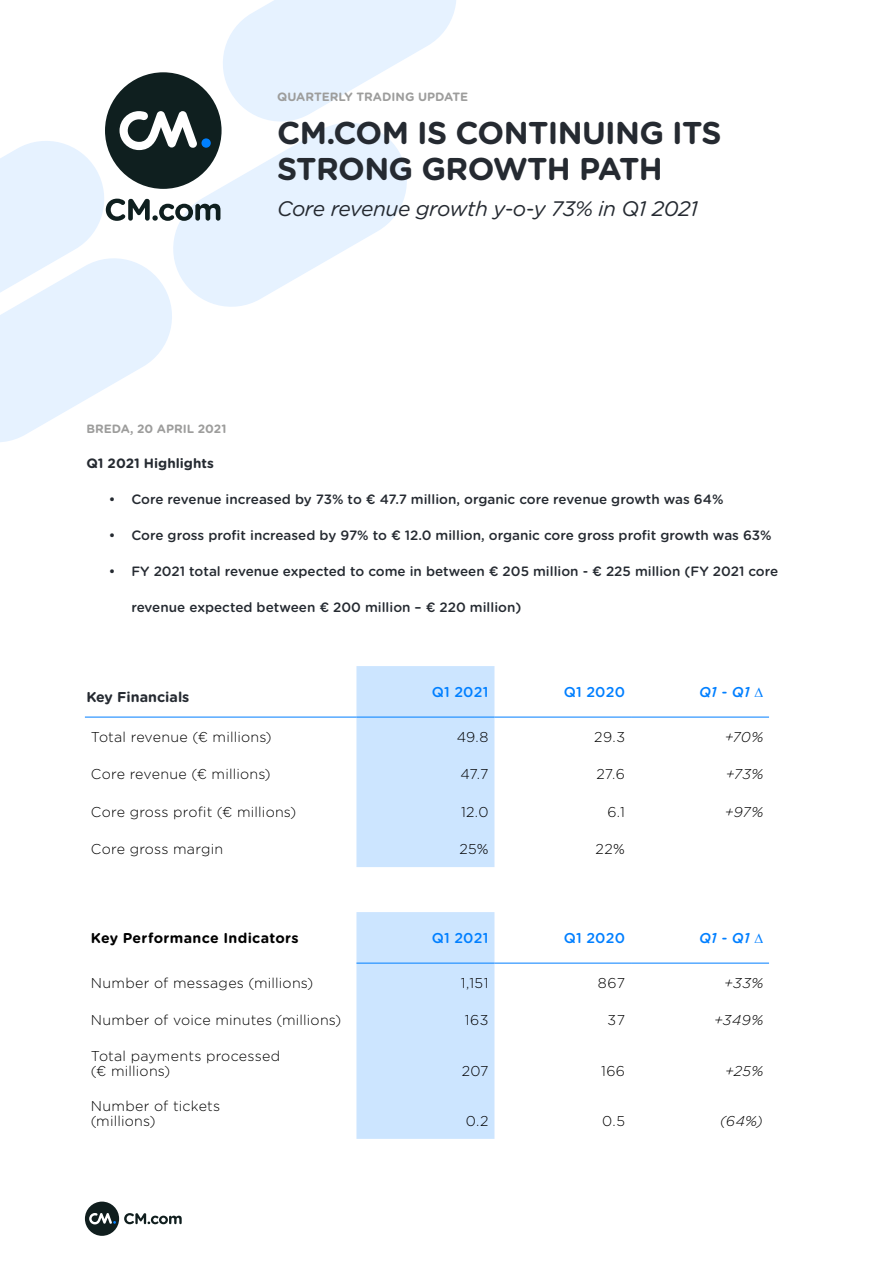
<style>
.page{position:relative;width:893px;height:1263px;background:#fff}
.page>*{position:absolute;margin:0;border:0;box-sizing:border-box;transform-origin:0 0}
.Large_Title{font:700 31.5px/36px "Gotham Rounded";letter-spacing:-.02em;color:#252a31}
.Large_Title-2{font:italic 21px "Gotham Rounded";letter-spacing:-.02em;color:#252a31}
.CM_JR_TABEL_Body{font:300 14.25px/15px "Gotham Rounded";letter-spacing:.015em;color:#000}
.CM_JR_TABEL_Body-2{font:italic 300 14.25px "Gotham Rounded";letter-spacing:.03em;color:#000}
.CM_JR_TABEL_Body-3{font:500 14.25px "Gotham Rounded";letter-spacing:.01em;color:#007fff}
.CM_JR_TABEL_Body-4{font:700 14.25px "Gotham Rounded";letter-spacing:.02em;color:#000}
.Body_Bold{font:700 14.25px "Gotham Rounded";color:#252a31}
.CM_JR_TABEL_Body-5{font:italic 500 14.25px "Gotham Rounded";letter-spacing:.01em;color:#007fff}
.Bulleted_List_Copied{font:500 13.5px "Gotham Rounded";color:#252a31}
.Body_Bold-2{font:700 13.5px "Gotham Rounded";color:#252a31}
.Grey_Bold_Mini_Title{font:700 12px "Gotham Rounded";color:#9d9d9c}
</style>
<div class="page">
<svg style="left:124px;top:1213px;width:58px;height:11px"></svg>
<div style="left:85px;top:1201px;width:34px;height:35px;background:#101e1e;border-radius:50%"></div>
<svg style="left:89px;top:1213px;width:27px;height:11px"></svg>
<svg style="left:0;top:0;width:456px;height:442px"></svg>
<svg style="left:356px;top:666px;width:138px;height:473px;background:#d0e7ff"></svg>
<hr style="left:85px;top:717px;width:271px;height:1px;background:#007fff">
<hr style="left:356px;top:717px;width:138px;height:1px;background:#007fff">
<hr style="left:494px;top:717px;width:137px;height:1px;background:#007fff">
<hr style="left:631px;top:717px;width:138px;height:1px;background:#007fff">
<hr style="left:356px;top:963px;width:138px;height:1px;background:#007fff">
<hr style="left:494px;top:963px;width:137px;height:1px;background:#007fff">
<hr style="left:631px;top:963px;width:138px;height:1px;background:#007fff">
<p class="Grey_Bold_Mini_Title" style="left:277px;top:88px;width:193px">QUARTERLY TRADING UPDATE</p>
<p class="Large_Title" style="left:277px;top:114px;width:446px">CM.COM IS CONTINUING ITS<br>STRONG GROWTH PATH</p>
<p class="Large_Title-2" style="left:277px;top:194px;width:422px">Core revenue growth y-o-y 73% in Q1 2021</p>
<p class="Grey_Bold_Mini_Title" style="left:86px;top:419px;width:142px">BREDA, 20 APRIL 2021</p>
<p class="Body_Bold-2" style="left:86px;top:453px;width:129px">Q1 2021 Highlights</p>
<p class="Bulleted_List_Copied" style="left:109px;top:490px;width:616px">• Core revenue increased by 73% to € 47.7 million, organic core revenue growth was 64%</p>
<p class="Bulleted_List_Copied" style="left:109px;top:526px;width:664px">• Core gross profit increased by 97% to € 12.0 million, organic core gross profit growth was 63%</p>
<p class="Bulleted_List_Copied" style="left:109px;top:562px;width:671px">• FY 2021 total revenue expected to come in between € 205 million - € 225 million (FY 2021 core</p>
<p class="Bulleted_List_Copied" style="left:131px;top:598px;width:391px">revenue expected between € 200 million – € 220 million)</p>
<p class="Body_Bold" style="left:86px;top:687px;width:105px">Key Financials</p>
<p class="CM_JR_TABEL_Body-3" style="left:432px;top:682px;width:58px">Q1 2021</p>
<p class="CM_JR_TABEL_Body-3" style="left:564px;top:682px;width:63px">Q1 2020</p>
<p class="CM_JR_TABEL_Body-5" style="left:699px;top:682px;width:65px">Q1 - Q1 ∆</p>
<p class="CM_JR_TABEL_Body" style="left:91px;top:728px;width:182px">Total revenue (€ millions)</p>
<p class="CM_JR_TABEL_Body" style="left:457px;top:728px;width:33px">49.8</p>
<p class="CM_JR_TABEL_Body" style="left:594px;top:728px;width:32px">29.3</p>
<p class="CM_JR_TABEL_Body-2" style="left:725px;top:727px;width:40px">+70%</p>
<p class="CM_JR_TABEL_Body" style="left:91px;top:766px;width:181px">Core revenue (€ millions)</p>
<p class="CM_JR_TABEL_Body" style="left:460px;top:766px;width:30px">47.7</p>
<p class="CM_JR_TABEL_Body" style="left:596px;top:766px;width:30px">27.6</p>
<p class="CM_JR_TABEL_Body-2" style="left:726px;top:764px;width:39px">+73%</p>
<p class="CM_JR_TABEL_Body" style="left:91px;top:803px;width:207px">Core gross profit (€ millions)</p>
<p class="CM_JR_TABEL_Body" style="left:461px;top:803px;width:29px">12.0</p>
<p class="CM_JR_TABEL_Body" style="left:607px;top:803px;width:19px">6.1</p>
<p class="CM_JR_TABEL_Body-2" style="left:725px;top:802px;width:40px">+97%</p>
<p class="CM_JR_TABEL_Body" style="left:91px;top:841px;width:134px">Core gross margin</p>
<p class="CM_JR_TABEL_Body" style="left:459px;top:841px;width:31px">25%</p>
<p class="CM_JR_TABEL_Body" style="left:595px;top:841px;width:31px">22%</p>
<p class="CM_JR_TABEL_Body-4" style="left:91px;top:928px;width:209px">Key Performance Indicators</p>
<p class="CM_JR_TABEL_Body-3" style="left:432px;top:928px;width:58px">Q1 2021</p>
<p class="CM_JR_TABEL_Body-3" style="left:564px;top:928px;width:63px">Q1 2020</p>
<p class="CM_JR_TABEL_Body-5" style="left:699px;top:928px;width:65px">Q1 - Q1 ∆</p>
<p class="CM_JR_TABEL_Body" style="left:91px;top:974px;width:224px">Number of messages (millions)</p>
<p class="CM_JR_TABEL_Body" style="left:461px;top:974px;width:29px">1,151</p>
<p class="CM_JR_TABEL_Body" style="left:598px;top:974px;width:29px">867</p>
<p class="CM_JR_TABEL_Body-2" style="left:724px;top:973px;width:40px">+33%</p>
<p class="CM_JR_TABEL_Body" style="left:91px;top:1012px;width:252px">Number of voice minutes (millions)</p>
<p class="CM_JR_TABEL_Body" style="left:465px;top:1012px;width:25px">163</p>
<p class="CM_JR_TABEL_Body" style="left:608px;top:1012px;width:19px">37</p>
<p class="CM_JR_TABEL_Body-2" style="left:714px;top:1010px;width:51px">+349%</p>
<p class="CM_JR_TABEL_Body" style="left:91px;top:1048px;width:191px">Total payments processed (€ millions)</p>
<p class="CM_JR_TABEL_Body" style="left:462px;top:1063px;width:28px">207</p>
<p class="CM_JR_TABEL_Body" style="left:601px;top:1063px;width:25px">166</p>
<p class="CM_JR_TABEL_Body-2" style="left:725px;top:1061px;width:39px">+25%</p>
<p class="CM_JR_TABEL_Body" style="left:91px;top:1098px;width:131px">Number of tickets</p>
<p class="CM_JR_TABEL_Body" style="left:91px;top:1113px;width:66px">(millions)</p>
<p class="CM_JR_TABEL_Body" style="left:466px;top:1113px;width:24px">0.2</p>
<p class="CM_JR_TABEL_Body" style="left:602px;top:1113px;width:24px">0.5</p>
<p class="CM_JR_TABEL_Body-2" style="left:720px;top:1112px;width:45px">(64%)</p>
</div>
